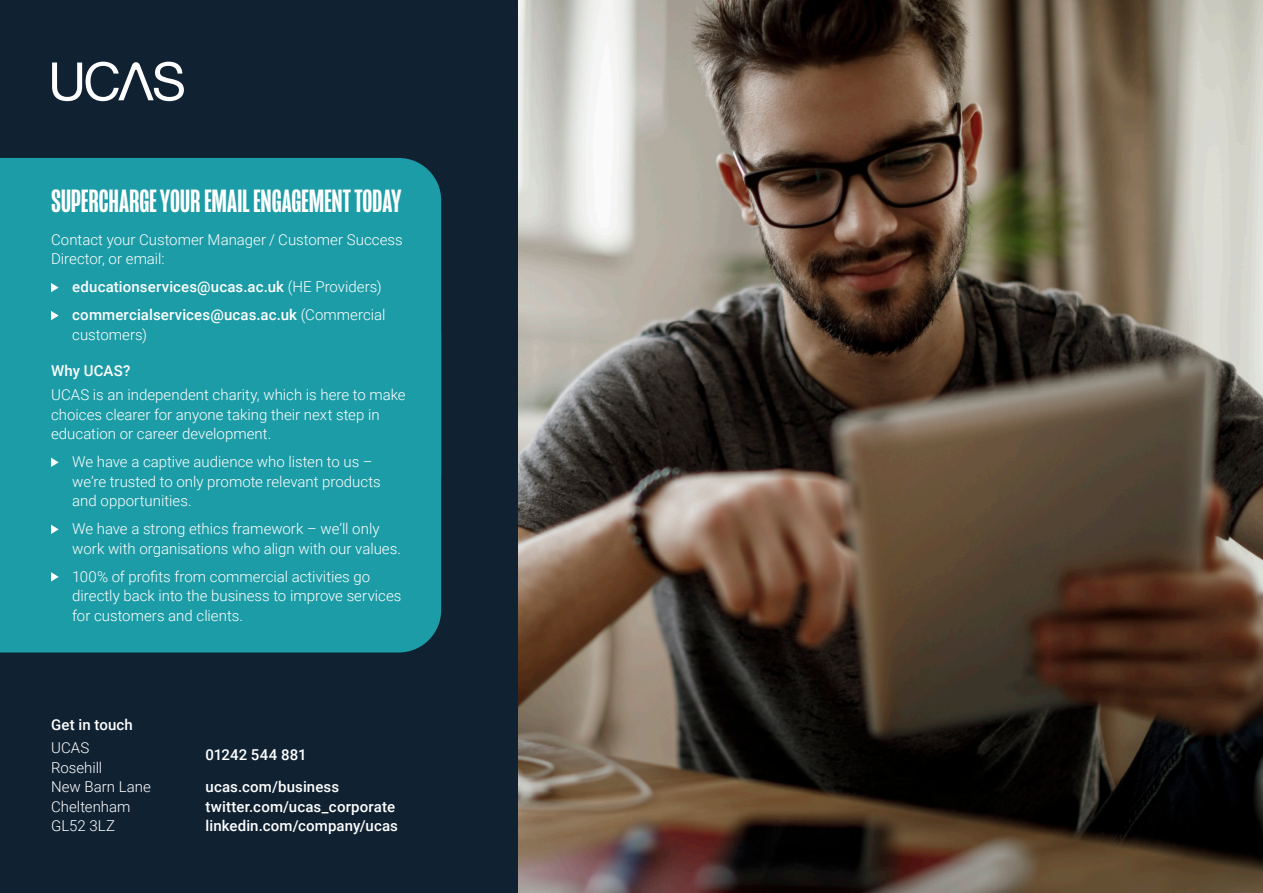
<style>
.page{position:relative;width:1263px;height:893px;background:#fff}
.page>*{position:absolute;margin:0;border:0;box-sizing:border-box;transform-origin:0 0}
.SUB{font:500 33px "Mongoose";letter-spacing:-.005em;color:#fff}
.BODY{font:300 15px/19.5px "Roboto";color:#fff}
.BODY-2{font:500 15px/19.5px "Roboto";letter-spacing:.01em;color:#fff}
.LILAC_SUBHEAD{font:500 15px "Roboto";letter-spacing:.01em;color:#fff}
.s1{font-weight:300}
</style>
<div class="page">
<div style="left:0;top:0;width:519px;height:893px;background:#102232"></div>
<svg style="left:52px;top:62px;width:132px;height:39px"></svg>
<div style="left:0;top:158px;width:441px;height:135px;background:#1c9ca6"></div>
<div style="left:0;top:293px;width:441px;height:359px;background:#1c9ca6"></div>
<svg style="left:51px;top:283px;width:8px;height:9px"></svg>
<svg style="left:51px;top:311px;width:8px;height:9px"></svg>
<svg style="left:51px;top:458px;width:8px;height:9px"></svg>
<svg style="left:51px;top:525px;width:8px;height:9px"></svg>
<svg style="left:51px;top:572px;width:8px;height:9px"></svg>
<img style="left:519px;top:0;width:744px;height:893px">
<p class="SUB" style="left:51px;top:183px;width:352px">SUPERCHARGE YOUR EMAIL ENGAGEMENT TODAY</p>
<p class="BODY" style="left:51px;top:229px;width:353px">Contact your Customer Manager / Customer Success<br>Director, or email:</p>
<p class="BODY-2" style="left:72px;top:277px;width:311px">educationservices@ucas.ac.uk <span class="s1">(HE Providers)</span></p>
<p class="BODY-2" style="left:72px;top:305px;width:315px">commercialservices@ucas.ac.uk <span class="s1">(Commercial customers)</span></p>
<p class="LILAC_SUBHEAD" style="left:51px;top:360px;width:81px">Why UCAS?</p>
<p class="BODY" style="left:51px;top:384px;width:356px">UCAS is an independent charity, which is here to make choices clearer for anyone taking their next step in education or career development.</p>
<p class="BODY" style="left:72px;top:451px;width:310px">We have a captive audience who listen to us – we’re trusted to only promote relevant products and opportunities.</p>
<p class="BODY" style="left:72px;top:518px;width:330px">We have a strong ethics framework – we’ll only work with organisations who align with our values.</p>
<p class="BODY" style="left:72px;top:566px;width:331px">100% of profits from commercial activities go directly back into the business to improve services for customers and clients.</p>
<p class="LILAC_SUBHEAD" style="left:51px;top:714px;width:83px">Get in touch</p>
<p class="BODY" style="left:51px;top:738px;width:40px">UCAS</p>
<p class="BODY" style="left:51px;top:757px;width:53px">Rosehill</p>
<p class="BODY" style="left:51px;top:777px;width:101px">New Barn Lane</p>
<p class="BODY" style="left:51px;top:796px;width:81px">Cheltenham</p>
<p class="BODY" style="left:51px;top:816px;width:66px">GL52 3LZ</p>
<p class="BODY-2" style="left:206px;top:744px;width:103px">01242 544 881</p>
<p class="BODY-2" style="left:206px;top:777px;width:135px">ucas.com/business</p>
<p class="BODY-2" style="left:206px;top:796px;width:191px">twitter.com/ucas_corporate</p>
<p class="BODY-2" style="left:206px;top:816px;width:194px">linkedin.com/company/ucas</p>
</div>
